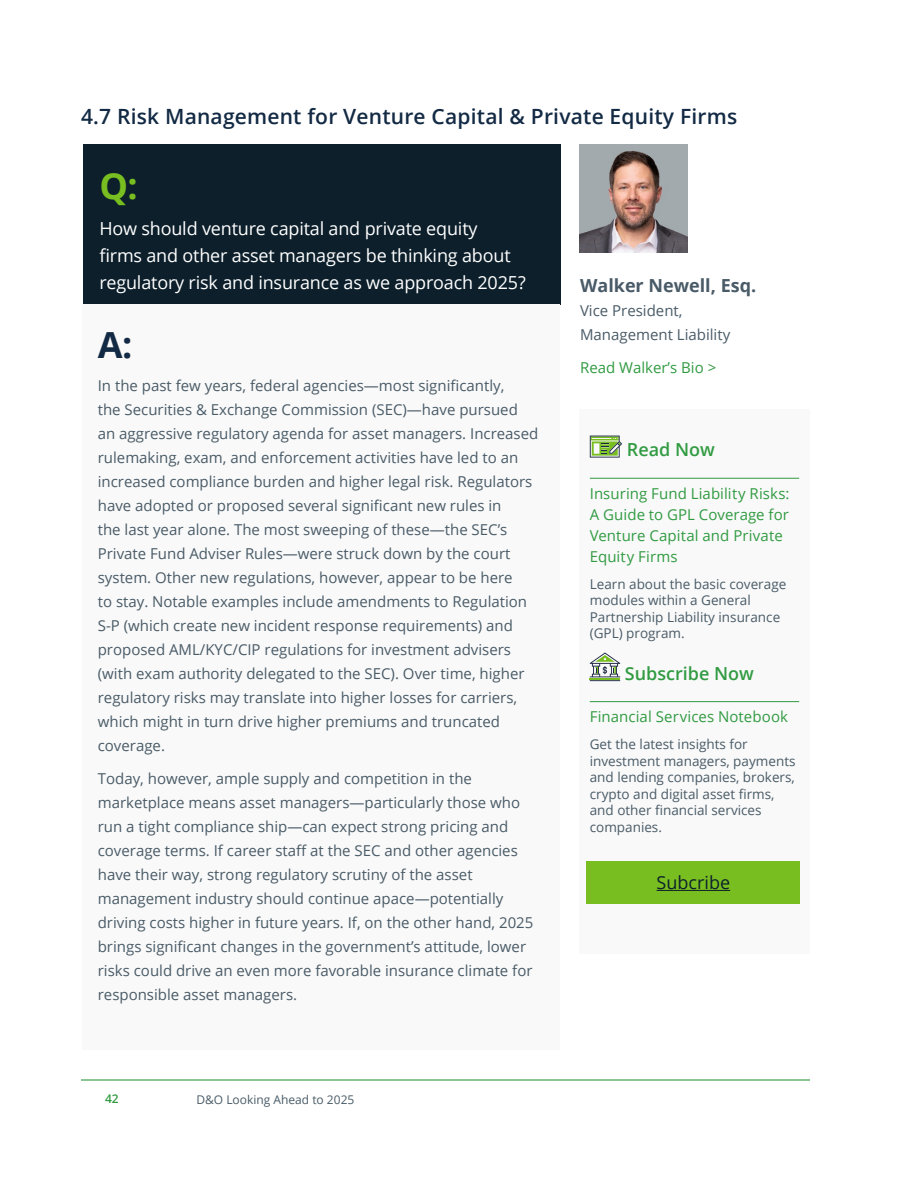
<style>
.page{position:relative;width:918px;height:1188px;background:#fff}
.page>*{position:absolute;margin:0;border:0;box-sizing:border-box;transform-origin:0 0}
.t1{font:700 36px "Open Sans";color:#78be20}
.t2{font:700 36px "Open Sans";color:#132a44}
.t3{font:600 21px "Open Sans";letter-spacing:.01em;color:#132a44}
.t4{font:18px/27px "Open Sans";letter-spacing:-.01em;color:#fff}
.t5{font:600 18px "Open Sans";color:#319b42}
.t6{font:700 18px "Open Sans";color:#495b67}
.t7{font:18px "Open Sans";color:#0c1f2b}
.t8{font:15px/24px "Open Sans";color:#495b67}
.t9{font:15px/21px "Open Sans";letter-spacing:.005em;color:#319b42}
.t10{font:13.5px/16.5px "Open Sans";color:#495b67}
.t11{font:12px "Open Sans";color:#495b67}
.t12{font:600 12px "Open Sans";color:#319b42}
</style>
<div class="page">
<hr style="left:81px;top:1079px;width:729px;height:2px;background:#319b42">
<div style="left:83px;top:144px;width:478px;height:161px;background:#0c1f2b"></div>
<div style="left:82px;top:304px;width:477px;height:746px;background:#f9f9f9"></div>
<img style="left:579px;top:145px;width:108px;height:108px">
<div style="left:579px;top:410px;width:231px;height:544px;background:#f9f9f9"></div>
<hr style="left:590px;top:478px;width:209px;height:1px;background:#319b42">
<hr style="left:590px;top:701px;width:209px;height:1px;background:#319b42">
<svg style="left:590px;top:436px;width:32px;height:22px"></svg>
<svg style="left:590px;top:652px;width:30px;height:29px"></svg>
<div style="left:586px;top:861px;width:214px;height:42px;background:#78be20"></div>
<hr style="left:657px;top:890px;width:73px;height:1px;background:#0c1f2b">
<h2 class="t3" style="left:81px;top:102px;width:658px">4.7 Risk Management for Venture Capital &amp; Private Equity Firms</h2>
<h1 class="t1" style="left:99px;top:160px;width:40px">Q:</h1>
<p class="t4" style="left:99px;top:214px;width:428px">How should venture capital and private equity<br>firms and other asset managers be thinking about regulatory risk and insurance as we approach 2025?</p>
<h1 class="t2" style="left:98px;top:320px;width:36px">A:</h1>
<p class="t8" style="left:98px;top:374px;width:442px">In the past few years, federal agencies—most significantly,<br>the Securities &amp; Exchange Commission (SEC)—have pursued an aggressive regulatory agenda for asset managers. Increased rulemaking, exam, and enforcement activities have led to an increased compliance burden and higher legal risk. Regulators have adopted or proposed several significant new rules in<br>the last year alone. The most sweeping of these—the SEC’s Private Fund Adviser Rules—were struck down by the court system. Other new regulations, however, appear to be here<br>to stay. Notable examples include amendments to Regulation S-P (which create new incident response requirements) and proposed AML/KYC/CIP regulations for investment advisers (with exam authority delegated to the SEC). Over time, higher regulatory risks may translate into higher losses for carriers, which might in turn drive higher premiums and truncated coverage.</p>
<p class="t8" style="left:98px;top:767px;width:437px">Today, however, ample supply and competition in the marketplace means asset managers—particularly those who run a tight compliance ship—can expect strong pricing and coverage terms. If career staff at the SEC and other agencies have their way, strong regulatory scrutiny of the asset management industry should continue apace—potentially driving costs higher in future years. If, on the other hand, 2025 brings significant changes in the government’s attitude, lower risks could drive an even more favorable insurance climate for responsible asset managers.</p>
<p class="t12" style="left:105px;top:1090px;width:15px">42</p>
<p class="t11" style="left:196px;top:1092px;width:160px">D&amp;O Looking Ahead to 2025</p>
<p class="t6" style="left:580px;top:273px;width:178px">Walker Newell, Esq.</p>
<p class="t8" style="left:580px;top:299px;width:152px">Vice President,<br>Management Liability</p>
<p class="t9" style="left:580px;top:357px;width:138px">Read Walker’s Bio &gt;</p>
<p class="t5" style="left:627px;top:437px;width:90px">Read Now</p>
<p class="t9" style="left:590px;top:483px;width:201px">Insuring Fund Liability Risks:<br>A Guide to GPL Coverage for<br>Venture Capital and Private<br>Equity Firms</p>
<p class="t10" style="left:590px;top:575px;width:198px">Learn about the basic coverage modules within a General<br>Partnership Liability insurance (GPL) program.</p>
<p class="t5" style="left:625px;top:661px;width:131px">Subscribe Now</p>
<p class="t9" style="left:590px;top:706px;width:200px">Financial Services Notebook</p>
<p class="t10" style="left:590px;top:736px;width:207px">Get the latest insights for investment managers, payments and lending companies, brokers, crypto and digital asset firms, and other financial services companies.</p>
<p class="t7" style="left:657px;top:870px;width:75px">Subcribe</p>
</div>
